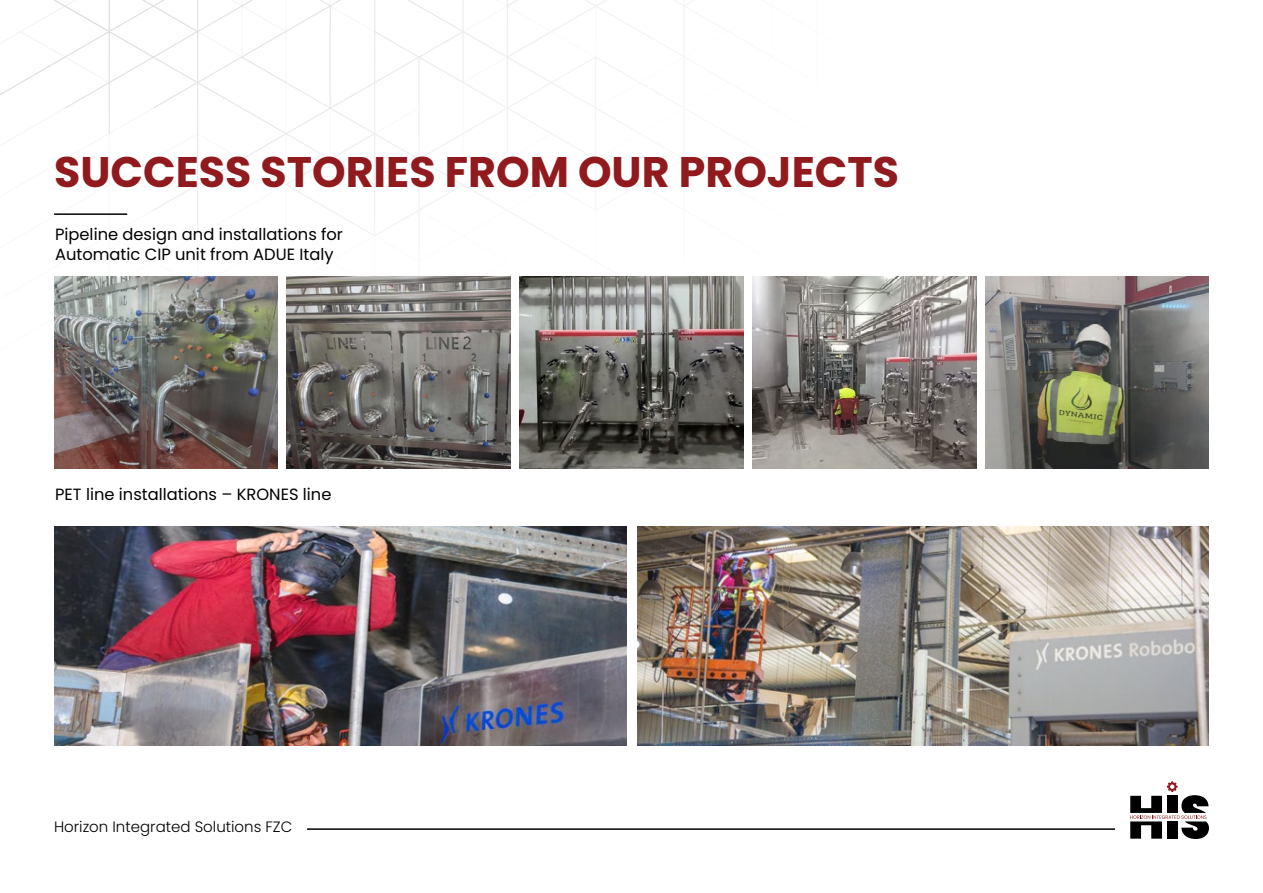
<style>
.page{position:relative;width:1263px;height:893px;background:#fff}
.page>*{position:absolute;margin:0;border:0;box-sizing:border-box;transform-origin:0 0}
.t1{font:700 42.75px "Poppins";color:#901a1d}
.t2{font:16.35px/19.5px "Poppins";color:#000}
.t3{font:300 15px "Poppins";color:#000}
</style>
<div class="page">
<hr style="left:307px;top:828px;width:808px;height:2px;background:#000">
<svg style="left:1130px;top:781px;width:79px;height:58px"></svg>
<svg style="left:0;top:1px;width:744px;height:389px"></svg>
<img style="left:520px;top:276px;width:223px;height:193px">
<img style="left:752px;top:276px;width:224px;height:193px">
<img style="left:985px;top:276px;width:224px;height:193px">
<img style="left:287px;top:276px;width:224px;height:193px">
<img style="left:54px;top:276px;width:224px;height:193px">
<img style="left:54px;top:527px;width:572px;height:219px">
<img style="left:637px;top:527px;width:572px;height:219px">
<hr style="left:54px;top:213px;width:73px;height:2px;background:#000">
<h1 class="t1" style="left:54px;top:147px;width:846px">SUCCESS STORIES FROM OUR PROJECTS</h1>
<p class="t2" style="left:55px;top:225px;width:289px">Pipeline design and installations for<br>Automatic CIP unit from ADUE Italy</p>
<p class="t2" style="left:55px;top:485px;width:278px">PET line installations – KRONES line</p>
<p class="t3" style="left:54px;top:818px;width:240px">Horizon Integrated Solutions FZC</p>
</div>
